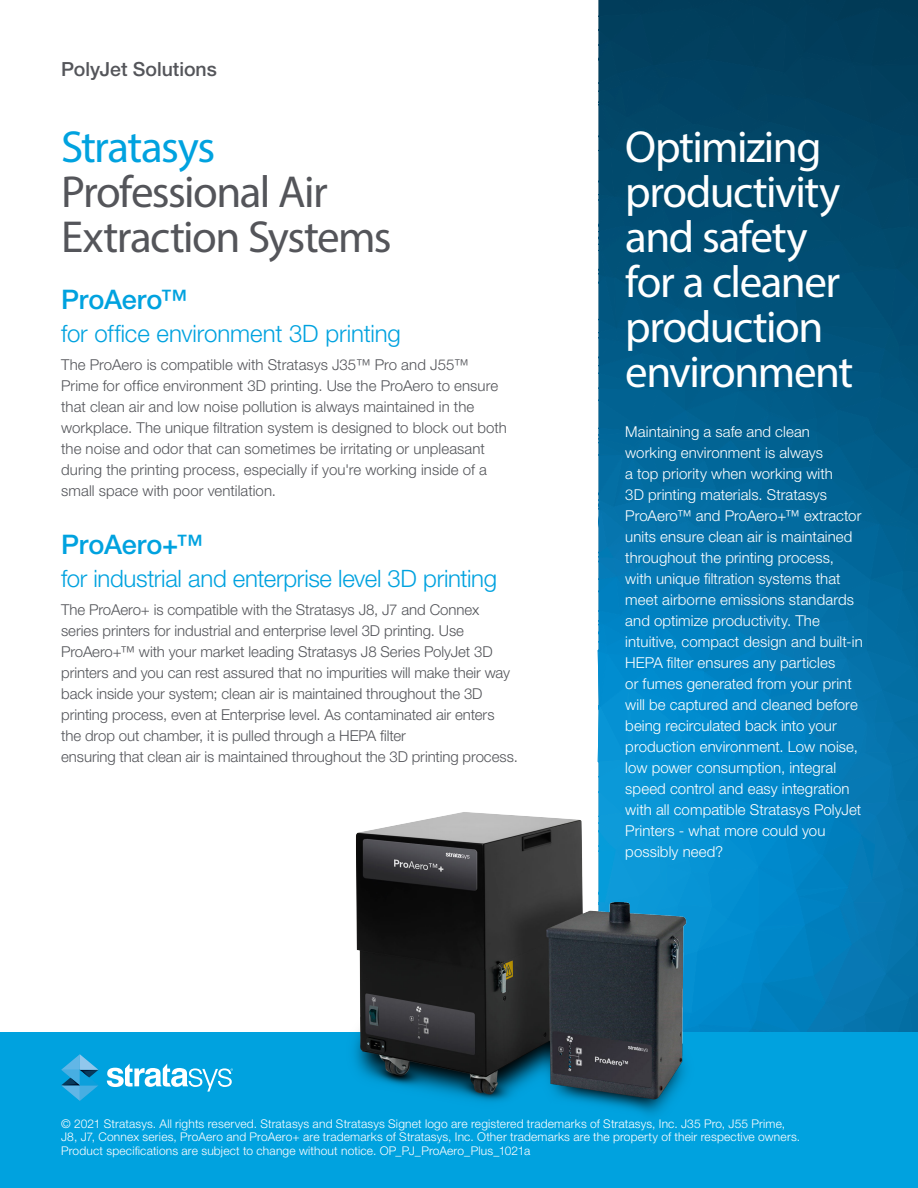
<style>
.page{position:relative;width:918px;height:1188px;background:#fff}
.page>*{position:absolute;margin:0;border:0;box-sizing:border-box;transform-origin:0 0}
.Page_Title{font:45px/45px "Myriad Pro";letter-spacing:-.03em;color:#fff}
.Page_Title-2{font:45px "Myriad Pro";letter-spacing:-.035em;color:#54555a}
.Page_Title-3{font:45px "Myriad Pro";letter-spacing:-.035em;color:#00a2df}
.Pull_Quote{font:500 27px "Helvetica Neue LT Std";letter-spacing:-.005em;color:#00a2df}
.Pull_Quote-2{font:300 24px "Helvetica Neue LT Std";letter-spacing:-.01em;color:#00a2df}
.Pull_Quote-3{font:500 19.5px "Helvetica Neue LT Std";color:#54555a}
.Para{font:300 15px/21px "Helvetica Neue LT Std";color:#54555a}
.Para-2{font:300 15px/21px "Helvetica Neue LT Std";letter-spacing:.005em;color:#fff}
.Para-3{font:300 12px/13.5px "Helvetica Neue LT Std";letter-spacing:.015em;color:#fff}
</style>
<div class="page">
<svg style="left:597px;top:0;width:321px;height:1032px;background:#046595"></svg>
<div style="left:0;top:1032px;width:918px;height:156px;background:#00a2df"></div>
<svg style="left:107px;top:1064px;width:126px;height:28px"></svg>
<svg style="left:61px;top:1054px;width:37px;height:47px"></svg>
<img style="left:354px;top:757px;width:347px;height:358px">
<p class="Pull_Quote-3" style="left:61px;top:57px;width:157px">PolyJet Solutions</p>
<p class="Page_Title-3" style="left:61px;top:119px;width:156px">Stratasys</p>
<p class="Page_Title-2" style="left:61px;top:164px;width:268px">Professional Air</p>
<p class="Page_Title-2" style="left:61px;top:209px;width:332px">Extraction Systems</p>
<p class="Pull_Quote" style="left:61px;top:283px;width:128px">ProAero™</p>
<p class="Pull_Quote-2" style="left:61px;top:319px;width:341px">for office environment 3D printing</p>
<p class="Para" style="left:61px;top:353px;width:447px">The ProAero is compatible with Stratasys J35™ Pro and J55™ Prime for office environment 3D printing. Use the ProAero to ensure that clean air and low noise pollution is always maintained in the workplace. The unique filtration system is designed to block out both the noise and odor that can sometimes be irritating or unpleasant during the printing process, especially if you're working inside of a small space with poor ventilation.</p>
<p class="Pull_Quote" style="left:61px;top:528px;width:143px">ProAero+™</p>
<p class="Pull_Quote-2" style="left:61px;top:564px;width:437px">for industrial and enterprise level 3D printing</p>
<p class="Para" style="left:61px;top:599px;width:450px">The ProAero+ is compatible with the Stratasys J8, J7 and Connex series printers for industrial and enterprise level 3D printing. Use ProAero+™ with your market leading Stratasys J8 Series PolyJet 3D printers and you can rest assured that no impurities will make their way back inside your system; clean air is maintained throughout the 3D printing process, even at Enterprise level. As contaminated air enters the drop out chamber, it is pulled through a HEPA filter</p>
<p class="Para" style="left:61px;top:746px;width:458px">ensuring that clean air is maintained throughout the 3D printing process.</p>
<p class="Page_Title" style="left:625px;top:124px;width:217px">Optimizing productivity and safety</p>
<p class="Page_Title" style="left:625px;top:259px;width:229px">for a cleaner production environment</p>
<p class="Para-2" style="left:625px;top:421px;width:239px">Maintaining a safe and clean working environment is always<br>a top priority when working with<br>3D printing materials. Stratasys ProAero™ and ProAero+™ extractor units ensure clean air is maintained throughout the printing process, with unique filtration systems that meet airborne emissions standards and optimize productivity. The intuitive, compact design and built-in HEPA filter ensures any particles<br>or fumes generated from your print will be captured and cleaned before being recirculated back into your production environment. Low noise, low power consumption, integral speed control and easy integration with all compatible Stratasys PolyJet Printers - what more could you possibly need?</p>
<p class="Para-3" style="left:61px;top:1116px;width:741px">© 2021 Stratasys. All rights reserved. Stratasys and Stratasys Signet logo are registered trademarks of Stratasys, Inc. J35 Pro, J55 Prime,<br>J8, J7, Connex series, ProAero and ProAero+ are trademarks of Stratasys, Inc. Other trademarks are the property of their respective owners.<br>Product specifications are subject to change without notice. OP_PJ_ProAero_Plus_1021a</p>
</div>
